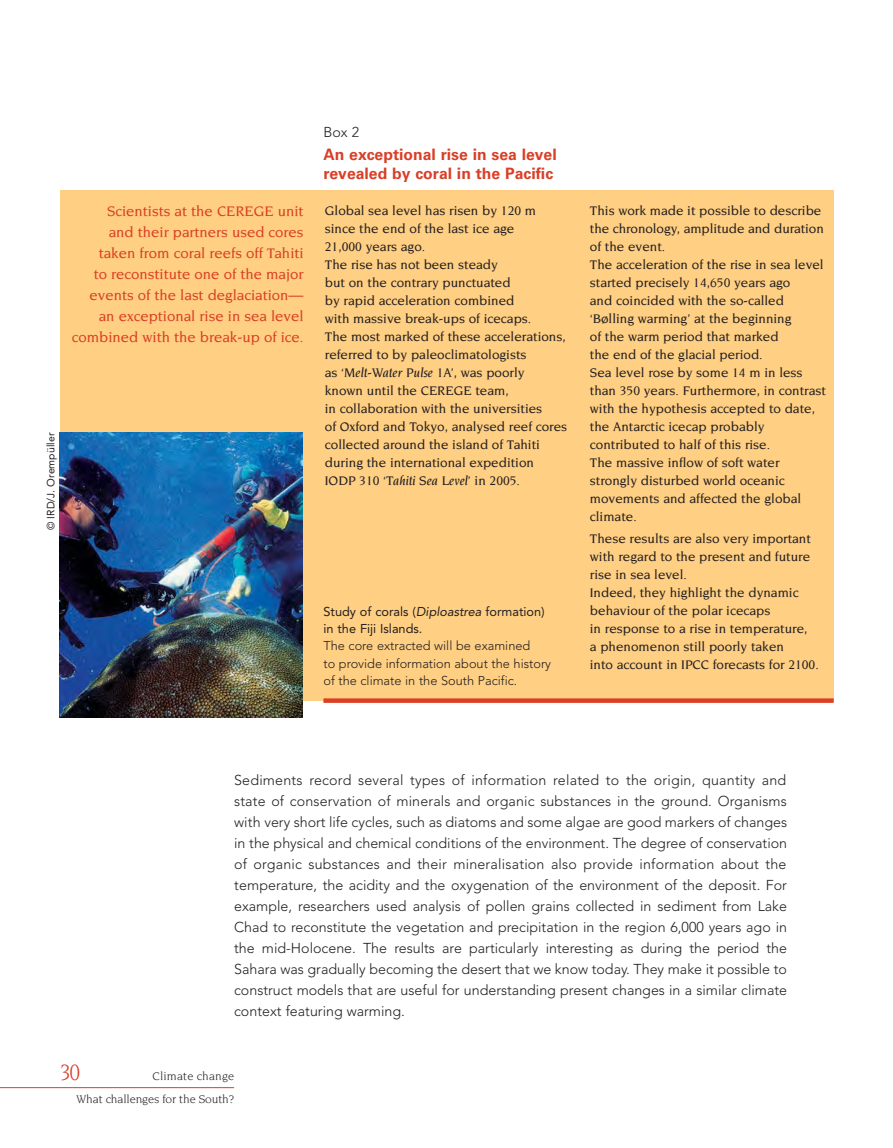
<style>
.page{position:relative;width:893px;height:1148px;background:#fff}
.page>*{position:absolute;margin:0;border:0;box-sizing:border-box;transform-origin:0 0}
.t1{font:24px "Novarese";color:#d93f26;scale:.9 1}
.t2{font:700 15.75px/18.8px "Univers";color:#d93f26}
.t3{font:500 15px/21px "Novarese";color:#d94025;text-align:right}
.t4{font:300 14.25px/21px "Avenir";color:#231f20;text-align:justify}
.t5{font:500 13.5px/18px "Novarese";color:#231f20}
.t6{font:300 12.75px/17.2px "Avenir";color:#231f20}
.t7{font:12.75px/17.2px "Avenir";color:#231f20}
.t8{font:12px/22.5px "Novarese";letter-spacing:-.01em;color:#231f20;text-align:right}
.t9{font:10.5px "Avenir";color:#231f20}
.s1{font-style:italic}
</style>
<div class="page">
<div style="left:60px;top:190px;width:773px;height:510px;background:#ffcf83"></div>
<div style="left:323px;top:698px;width:510px;height:5px;background:#d94025"></div>
<hr style="left:0;top:1087px;width:234px;height:1px;background:#d93f26">
<img style="left:60px;top:433px;width:242px;height:284px">
<p class="t9" style="left:46px;top:530px;width:99px;rotate:-90deg">© IRD/J. Orempüller</p>
<p class="t4" style="left:323px;top:123px;width:37px">Box 2</p>
<p class="t2" style="left:323px;top:147px;width:235px">An exceptional rise in sea level revealed by coral in the Pacific</p>
<p class="t3" style="left:72px;top:202px;width:233px">Scientists at the CEREGE unit<br>and their partners used cores taken from coral reefs off Tahiti<br>to reconstitute one of the major events of the last deglaciation— an exceptional rise in sea level combined with the break-up of ice.</p>
<p class="t5" style="left:325px;top:203px;width:244px">Global sea level has risen by 120 m since the end of the last ice age<br>21,000 years ago.<br>The rise has not been steady<br>but on the contrary punctuated<br>by rapid acceleration combined<br>with massive break-ups of icecaps.<br>The most marked of these accelerations, referred to by paleoclimatologists<br>as ‘<span class="s1">Melt-Water Pulse</span> 1A’, was poorly<br>known until the CEREGE team,<br>in collaboration with the universities<br>of Oxford and Tokyo, analysed reef cores collected around the island of Tahiti during the international expedition <span class="s1">IODP 310 ‘Tahiti Sea Level’</span> in 2005<span class="s1">.</span></p>
<p class="t5" style="left:590px;top:202px;width:237px">This work made it possible to describe the chronology, amplitude and duration of the event.<br>The acceleration of the rise in sea level started precisely 14,650 years ago<br>and coincided with the so-called ‘Bølling warming’ at the beginning<br>of the warm period that marked<br>the end of the glacial period.<br>Sea level rose by some 14 m in less than 350 years. Furthermore, in contrast with the hypothesis accepted to date, the Antarctic icecap probably contributed to half of this rise.<br>The massive inflow of soft water strongly disturbed world oceanic movements and affected the global climate.</p>
<p class="t5" style="left:590px;top:531px;width:230px">These results are also very important with regard to the present and future rise in sea level.<br>Indeed, they highlight the dynamic behaviour of the polar icecaps<br>in response to a rise in temperature,<br>a phenomenon still poorly taken<br>into account in IPCC forecasts for 2100.</p>
<p class="t7" style="left:323px;top:604px;width:223px">Study of corals (<span class="s1">Diploastrea</span> formation) in the Fiji Islands.</p>
<p class="t6" style="left:323px;top:638px;width:229px">The core extracted will be examined<br>to provide information about the history of the climate in the South Pacific.</p>
<p class="t4" style="left:234px;top:771px;width:554px">Sediments record several types of information related to the origin, quantity and state of conservation of minerals and organic substances in the ground. Organisms with very short life cycles, such as diatoms and some algae are good markers of changes in the physical and chemical conditions of the environment. The degree of conservation of organic substances and their mineralisation also provide information about the temperature, the acidity and the oxygenation of the environment of the deposit. For example, researchers used analysis of pollen grains collected in sediment from Lake Chad to reconstitute the vegetation and precipitation in the region 6,000 years ago in the mid-Holocene. The results are particularly interesting as during the period the Sahara was gradually becoming the desert that we know today. They make it possible to construct models that are useful for understanding present changes in a similar climate context featuring warming.</p>
<h1 class="t1" style="left:60px;top:1062px;width:24px">30</h1>
<p class="t8" style="left:76px;top:1066px;width:159px">Climate change<br>What challenges for the South?</p>
</div>
